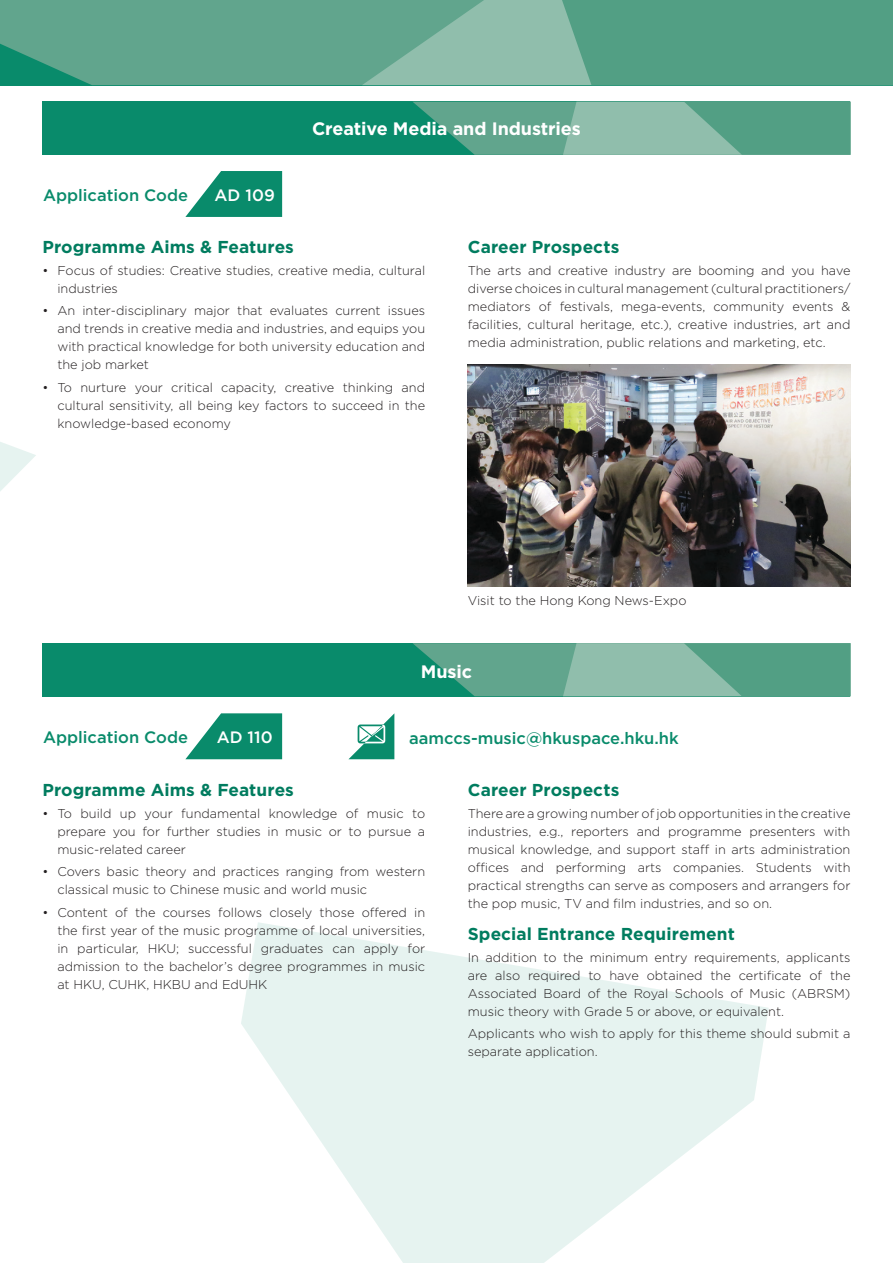
<style>
.page{position:relative;width:893px;height:1263px;background:#fff}
.page>*{position:absolute;margin:0;border:0;box-sizing:border-box;transform-origin:0 0}
.t1{font:700 18px "Gotham";letter-spacing:-.005em;color:#fff}
.programme_T_heading{font:700 17.25px "Gotham";letter-spacing:.005em;color:#007c5f}
.t2{font:500 16.5px "Gotham";color:#098b6b}
.t3{font:500 16.5px "Gotham";color:#fff}
.programme_txt{font:300 12.75px/18px "Gotham";color:#231f20;text-align:justify}
</style>
<div class="page">
<svg style="left:0;top:442px;width:36px;height:49px"></svg>
<svg style="left:241px;top:922px;width:528px;height:341px;fill:#e6f3f0"></svg>
<div style="left:43px;top:102px;width:807px;height:53px;background:#098b6b"></div>
<svg style="left:413px;top:102px;width:437px;height:53px;background:#65a991"></svg>
<div style="left:43px;top:643px;width:807px;height:53px;background:#098b6b"></div>
<svg style="left:413px;top:643px;width:437px;height:53px;background:#65a991"></svg>
<div style="left:0;top:0;width:362px;height:85px;background:#61a58d"></div>
<svg style="left:362px;top:0;width:200px;height:85px;background:#81b6a2"></svg>
<div style="left:562px;top:0;width:331px;height:85px;background:#529f84"></div>
<div style="left:466px;top:363px;width:386px;height:223px;background:#231f20;opacity:.05"></div>
<svg style="left:185px;top:171px;width:97px;height:46px"></svg>
<svg style="left:185px;top:713px;width:97px;height:46px"></svg>
<svg style="left:349px;top:714px;width:45px;height:45px"></svg>
<p class="t2" style="left:43px;top:184px;width:146px">Application Code</p>
<p class="t3" style="left:215px;top:184px;width:62px">AD 109</p>
<p class="t1" style="left:312px;top:117px;width:270px">Creative Media and Industries</p>
<p class="programme_T_heading" style="left:43px;top:235px;width:253px">Programme Aims &amp; Features</p>
<p class="programme_txt" style="left:57px;top:261px;width:369px;text-indent:-15px">• Focus of studies: Creative studies, creative media, cultural industries</p>
<p class="programme_txt" style="left:57px;top:301px;width:369px;text-indent:-15px">• An inter-disciplinary major that evaluates current issues and trends in creative media and industries, and equips you with practical knowledge for both university education and the job market</p>
<p class="programme_txt" style="left:57px;top:378px;width:369px;text-indent:-15px">• To nurture your critical capacity, creative thinking and cultural sensitivity, all being key factors to succeed in the knowledge-based economy</p>
<h2 class="programme_T_heading" style="left:468px;top:235px;width:153px">Career Prospects</h2>
<p class="programme_txt" style="left:468px;top:261px;width:384px">The arts and creative industry are booming and you have diverse choices in cultural management (cultural practitioners/ mediators of festivals, mega-events, community events &amp; facilities, cultural heritage, etc.), creative industries, art and media administration, public relations and marketing, etc.</p>
<p class="programme_txt" style="left:468px;top:591px;width:220px">Visit to the Hong Kong News-Expo</p>
<p class="t1" style="left:421px;top:659px;width:53px">Music</p>
<p class="t2" style="left:43px;top:726px;width:146px">Application Code</p>
<p class="t3" style="left:217px;top:726px;width:57px">AD 110</p>
<p class="t2" style="left:409px;top:727px;width:271px">aamccs-music@hkuspace.hku.hk</p>
<p class="programme_T_heading" style="left:43px;top:778px;width:253px">Programme Aims &amp; Features</p>
<p class="programme_txt" style="left:57px;top:804px;width:369px;text-indent:-15px">• To build up your fundamental knowledge of music to prepare you for further studies in music or to pursue a music-related career</p>
<p class="programme_txt" style="left:57px;top:862px;width:369px;text-indent:-15px">• Covers basic theory and practices ranging from western classical music to Chinese music and world music</p>
<p class="programme_txt" style="left:57px;top:903px;width:369px;text-indent:-15px">• Content of the courses follows closely those offered in the first year of the music programme of local universities, in particular, HKU; successful graduates can apply for admission to the bachelor’s degree programmes in music at HKU, CUHK, HKBU and EdUHK</p>
<p class="programme_T_heading" style="left:468px;top:778px;width:153px">Career Prospects</p>
<p class="programme_txt" style="left:468px;top:804px;width:384px">There are a growing number of job opportunities in the creative industries, e.g., reporters and programme presenters with musical knowledge, and support staff in arts administration offices and performing arts companies. Students with practical strengths can serve as composers and arrangers for the pop music, TV and film industries, and so on.</p>
<p class="programme_T_heading" style="left:468px;top:922px;width:269px">Special Entrance Requirement</p>
<p class="programme_txt" style="left:468px;top:948px;width:384px">In addition to the minimum entry requirements, applicants are also required to have obtained the certificate of the Associated Board of the Royal Schools of Music (ABRSM) music theory with Grade 5 or above, or equivalent.</p>
<p class="programme_txt" style="left:468px;top:1024px;width:384px">Applicants who wish to apply for this theme should submit a separate application.</p>
</div>
